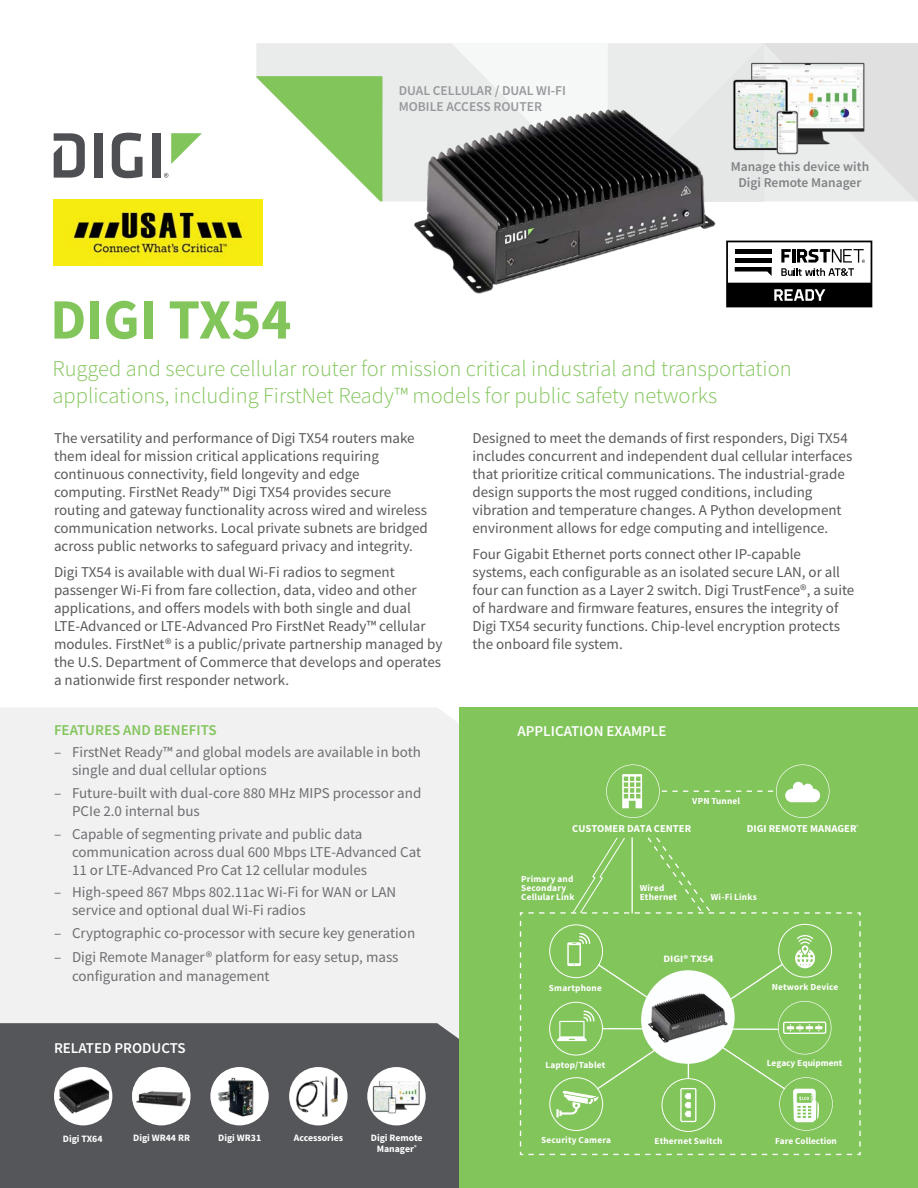
<style>
.page{position:relative;width:918px;height:1188px;background:#fff}
.page>*{position:absolute;margin:0;border:0;box-sizing:border-box;transform-origin:0 0}
.t1{font:700 57px "Source Sans Pro";color:#82c55b}
.Product_Description{font:300 22.5px/27px "Source Sans Pro";color:#82c55b}
.Body_Copy{font:15px/18px "Source Sans Pro";color:#58595b}
.Bullets{font:15px/18px "Source Sans Pro";color:#6d6e71}
.t2{font:600 15px "Source Sans Pro";color:#fff}
.t3{font:600 15px "Source Sans Pro";color:#82c55b}
.t4{font:600 13.5px/16.5px "Source Sans Pro";color:#98999c}
.t5{font:600 13.5px/16.5px "Source Sans Pro";color:#808285;text-align:center}
.t6{font:700 10.65px "Source Sans Pro";color:#fff}
.t7{font:700 9.9px "Source Sans Pro";color:#fff;scale:1.08 1}
.t8{font:700 9.75px/10.5px "Source Sans Pro";color:#fff;text-align:center}
.t9{font:700 9.3px/9.3px "Source Sans Pro";letter-spacing:.02em;color:#fff}
.t10{font:700 9.3px "Source Sans Pro";color:#fff}
.t11{font:700 4.65px "Source Sans Pro";color:#fff}
</style>
<div class="page">
<div style="left:459px;top:707px;width:459px;height:481px;background:#82c55b"></div>
<div style="left:0;top:708px;width:459px;height:315px;background:#f1f1f2"></div>
<div style="left:0;top:1023px;width:459px;height:165px;background:#54565a"></div>
<div style="left:256px;top:43px;width:195px;height:158px;background:#eaebeb"></div>
<svg style="left:256px;top:76px;width:126px;height:125px"></svg>
<svg style="left:451px;top:43px;width:467px;height:159px"></svg>
<div style="left:94px;top:133px;width:8px;height:45px;background:#4e4f53"></div>
<svg style="left:112px;top:133px;width:31px;height:45px"></svg>
<div style="left:152px;top:133px;width:8px;height:45px;background:#4e4f53"></div>
<svg style="left:171px;top:133px;width:31px;height:31px"></svg>
<svg style="left:54px;top:133px;width:31px;height:45px"></svg>
<svg style="left:164px;top:173px;width:4px;height:5px"></svg>
<img style="left:731px;top:60px;width:135px;height:96px">
<div style="left:54px;top:1067px;width:58px;height:58px;background:#fff;border-radius:50%"></div>
<img style="left:54px;top:1075px;width:58px;height:41px">
<div style="left:289px;top:1067px;width:59px;height:58px;background:#fff;border-radius:50%"></div>
<svg style="left:294px;top:1074px;width:52px;height:51px"></svg>
<img style="left:295px;top:1073px;width:47px;height:47px">
<div style="left:210px;top:1067px;width:59px;height:58px;background:#fff;border-radius:50%"></div>
<svg style="left:216px;top:1120px;width:46px;height:4px"></svg>
<img style="left:210px;top:1072px;width:59px;height:48px">
<div style="left:132px;top:1067px;width:59px;height:58px;background:#fff;border-radius:50%"></div>
<img style="left:132px;top:1087px;width:58px;height:22px">
<svg style="left:519px;top:837px;width:342px;height:319px"></svg>
<svg style="left:606px;top:764px;width:224px;height:54px"></svg>
<img style="left:645px;top:991px;width:86px;height:54px">
<div style="left:367px;top:1067px;width:59px;height:58px;background:#fff;border-radius:50%"></div>
<img style="left:410px;top:98px;width:317px;height:196px">
<img style="left:373px;top:1081px;width:47px;height:33px">
<svg style="left:726px;top:241px;width:146px;height:66px"></svg>
<img style="left:53px;top:200px;width:210px;height:65px">
<p class="t1" style="left:50px;top:281px;width:243px">DIGI TX54</p>
<p class="t4" style="left:399px;top:82px;width:169px">DUAL CELLULAR / DUAL WI-FI<br>MOBILE ACCESS ROUTER</p>
<p class="t5" style="left:731px;top:158px;width:140px">Manage this device with<br>Digi Remote Manager</p>
<p class="Product_Description" style="left:52px;top:355px;width:741px">Rugged and secure cellular router for mission critical industrial and transportation applications, including FirstNet Ready™ models for public safety networks</p>
<p class="Body_Copy" style="left:54px;top:428px;width:375px">The versatility and performance of Digi TX54 routers make them ideal for mission critical applications requiring continuous connectivity, field longevity and edge computing. FirstNet Ready™ Digi TX54 provides secure routing and gateway functionality across wired and wireless communication networks. Local private subnets are bridged across public networks to safeguard privacy and integrity.</p>
<p class="Body_Copy" style="left:54px;top:563px;width:390px">Digi TX54 is available with dual Wi-Fi radios to segment passenger Wi-Fi from fare collection, data, video and other applications, and offers models with both single and dual LTE-Advanced or LTE-Advanced Pro FirstNet Ready™ cellular modules. FirstNet® is a public/private partnership managed by the U.S. Department of Commerce that develops and operates a nationwide first responder network.</p>
<p class="t3" style="left:54px;top:720px;width:164px">FEATURES AND BENEFITS</p>
<p class="Bullets" style="left:72px;top:743px;width:350px;text-indent:-18px">– FirstNet Ready™ and global models are available in both single and dual cellular options</p>
<p class="Bullets" style="left:72px;top:784px;width:351px;text-indent:-18px">– Future-built with dual-core 880 MHz MIPS processor and<br>PCIe 2.0 internal bus</p>
<p class="Bullets" style="left:72px;top:825px;width:351px;text-indent:-18px">– Capable of segmenting private and public data communication across dual 600 Mbps LTE-Advanced Cat<br>11 or LTE-Advanced Pro Cat 12 cellular modules</p>
<p class="Bullets" style="left:72px;top:883px;width:326px;text-indent:-18px">– High-speed 867 Mbps 802.11ac Wi-Fi for WAN or LAN service and optional dual Wi-Fi radios</p>
<p class="Bullets" style="left:54px;top:924px;width:363px">– Cryptographic co-processor with secure key generation</p>
<p class="Bullets" style="left:72px;top:947px;width:328px;line-height:19.5px;text-indent:-18px">– Digi Remote Manager® platform for easy setup, mass configuration and management</p>
<p class="t2" style="left:54px;top:1038px;width:133px">RELATED PRODUCTS</p>
<p class="t8" style="left:63px;top:1133px;width:41px">Digi TX64</p>
<p class="t8" style="left:133px;top:1133px;width:58px">Digi WR44 RR</p>
<p class="t8" style="left:218px;top:1133px;width:44px">Digi WR31</p>
<p class="t8" style="left:294px;top:1133px;width:51px">Accessories</p>
<p class="t8" style="left:371px;top:1133px;width:53px">Digi Remote<br>Manager<sup>®</sup></p>
<p class="Body_Copy" style="left:472px;top:428px;width:381px">Designed to meet the demands of first responders, Digi TX54 includes concurrent and independent dual cellular interfaces that prioritize critical communications. The industrial-grade design supports the most rugged conditions, including vibration and temperature changes. A Python development environment allows for edge computing and intelligence.</p>
<p class="Body_Copy" style="left:472px;top:545px;width:383px">Four Gigabit Ethernet ports connect other IP-capable systems, each configurable as an isolated secure LAN, or all four can function as a Layer 2 switch. Digi TrustFence®, a suite of hardware and firmware features, ensures the integrity of Digi TX54 security functions. Chip-level encryption protects the onboard file system.</p>
<p class="t2" style="left:518px;top:722px;width:151px">APPLICATION EXAMPLE</p>
<p class="t9" style="left:692px;top:796px;width:49px">VPN Tunnel</p>
<p class="t6" style="left:572px;top:821px;width:120px">CUSTOMER DATA CENTER</p>
<p class="t9" style="left:521px;top:874px;width:55px">Primary and<br>Secondary<br>Cellular Link</p>
<p class="t9" style="left:640px;top:883px;width:39px">Wired<br>Ethernet</p>
<p class="t6" style="left:747px;top:821px;width:111px">DIGI REMOTE MANAGER</p>
<p class="t11" style="left:857px;top:823px;width:4px">®</p>
<p class="t9" style="left:711px;top:892px;width:48px">Wi-Fi Links</p>
<p class="t9" style="left:549px;top:983px;width:55px">Smartphone</p>
<p class="t9" style="left:545px;top:1060px;width:62px">Laptop/Tablet</p>
<p class="t7" style="left:664px;top:952px;width:48px">DIGI® TX54</p>
<p class="t9" style="left:772px;top:982px;width:68px">Network Device</p>
<p class="t10" style="left:767px;top:1057px;width:77px">Legacy Equipment</p>
<p class="t9" style="left:541px;top:1135px;width:72px">Security Camera</p>
<p class="t9" style="left:655px;top:1136px;width:70px">Ethernet Switch</p>
<p class="t10" style="left:775px;top:1135px;width:63px">Fare Collection</p>
</div>
